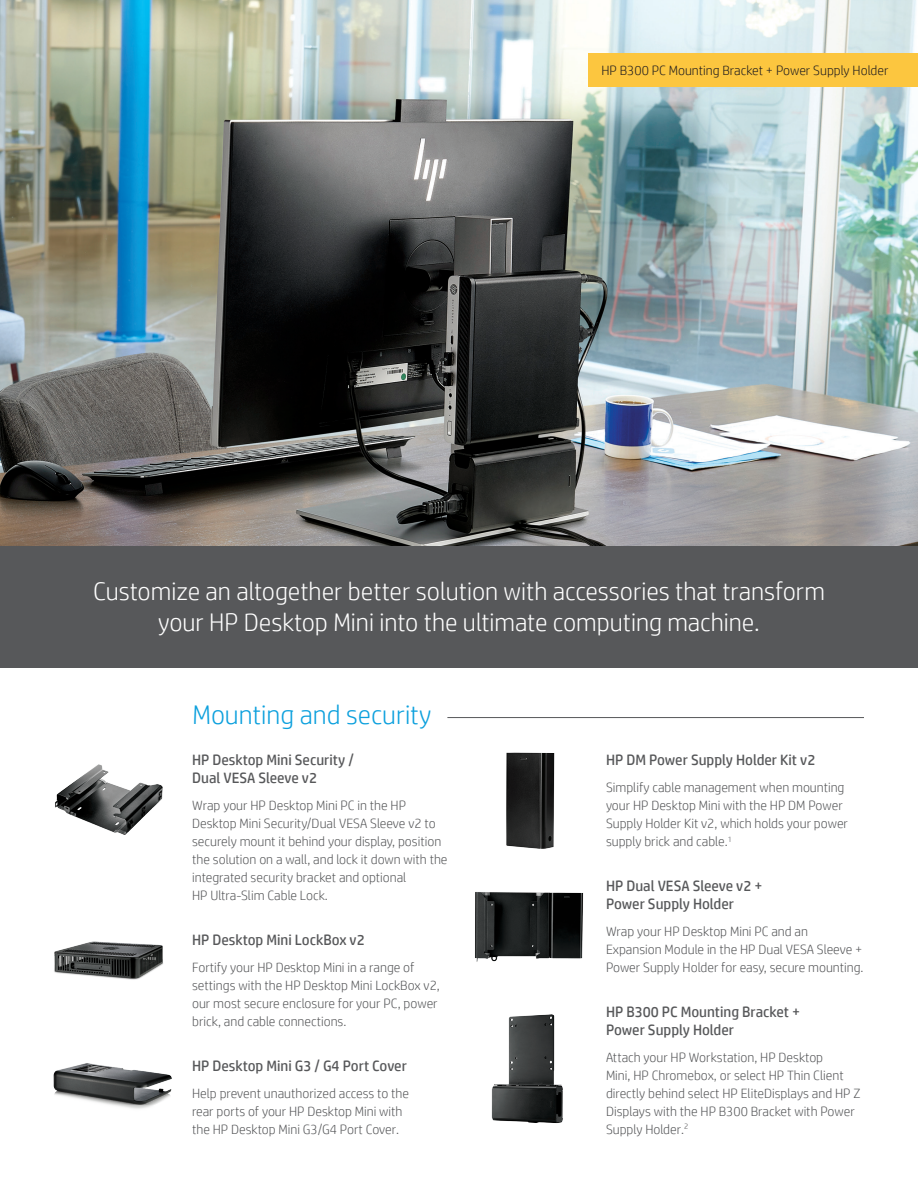
<style>
.page{position:relative;width:918px;height:1188px;background:#fff}
.page>*{position:absolute;margin:0;border:0;box-sizing:border-box;transform-origin:0 0}
.t1{font:300 27px "HP Simplified";color:#0ca0dd}
.t2{font:300 25.5px/30.6px "HP Simplified";color:#fff;text-align:center}
.t3{font:15px/18px "HP Simplified";color:#57585a}
.t4{font:300 13.5px/18px "HP Simplified";color:#57585a}
.t5{font:300 13.5px "HP Simplified";color:#231f20}
</style>
<div class="page">
<img style="left:0;top:0;width:918px;height:546px">
<img style="left:55px;top:764px;width:108px;height:71px">
<img style="left:54px;top:941px;width:109px;height:39px">
<img style="left:53px;top:1063px;width:119px;height:46px">
<img style="left:477px;top:718px;width:108px;height:131px">
<img style="left:475px;top:892px;width:109px;height:70px">
<img style="left:491px;top:1014px;width:72px;height:109px">
<div style="left:0;top:546px;width:918px;height:122px;background:#57585a"></div>
<hr style="left:447px;top:717px;width:417px;height:1px;background:#57585a">
<div style="left:588px;top:54px;width:330px;height:33px;background:#fcc63f"></div>
<p class="t5" style="left:602px;top:62px;width:289px">HP B300 PC Mounting Bracket + Power Supply Holder</p>
<h2 class="t2" style="left:93px;top:576px;width:733px">Customize an altogether better solution with accessories that transform your HP Desktop Mini into the ultimate computing machine.</h2>
<h1 class="t1" style="left:193px;top:697px;width:240px">Mounting and security</h1>
<p class="t3" style="left:192px;top:751px;width:163px">HP Desktop Mini Security /<br>Dual VESA Sleeve v2</p>
<p class="t4" style="left:192px;top:796px;width:257px">Wrap your HP Desktop Mini PC in the HP Desktop Mini Security/Dual VESA Sleeve v2 to securely mount it behind your display, position the solution on a wall, and lock it down with the integrated security bracket and optional<br>HP Ultra-Slim Cable Lock.</p>
<p class="t3" style="left:192px;top:931px;width:174px">HP Desktop Mini LockBox v2</p>
<p class="t4" style="left:192px;top:958px;width:249px">Fortify your HP Desktop Mini in a range of settings with the HP Desktop Mini LockBox v2, our most secure enclosure for your PC, power brick, and cable connections.</p>
<p class="t3" style="left:192px;top:1057px;width:216px">HP Desktop Mini G3 / G4 Port Cover</p>
<p class="t4" style="left:192px;top:1084px;width:218px">Help prevent unauthorized access to the rear ports of your HP Desktop Mini with the HP Desktop Mini G3/G4 Port Cover.</p>
<p class="t3" style="left:606px;top:751px;width:211px">HP DM Power Supply Holder Kit v2</p>
<p class="t4" style="left:606px;top:778px;width:244px">Simplify cable management when mounting your HP Desktop Mini with the HP DM Power Supply Holder Kit v2, which holds your power supply brick and cable.<sup>1</sup></p>
<p class="t3" style="left:606px;top:877px;width:158px">HP Dual VESA Sleeve v2 +<br>Power Supply Holder</p>
<p class="t4" style="left:606px;top:922px;width:259px">Wrap your HP Desktop Mini PC and an<br>Expansion Module in the HP Dual VESA Sleeve +<br>Power Supply Holder for easy, secure mounting.</p>
<p class="t3" style="left:606px;top:1003px;width:196px">HP B300 PC Mounting Bracket +<br>Power Supply Holder</p>
<p class="t4" style="left:606px;top:1048px;width:256px">Attach your HP Workstation, HP Desktop<br>Mini, HP Chromebox, or select HP Thin Client directly behind select HP EliteDisplays and HP Z Displays with the HP B300 Bracket with Power Supply Holder.<sup>2</sup></p>
</div>
